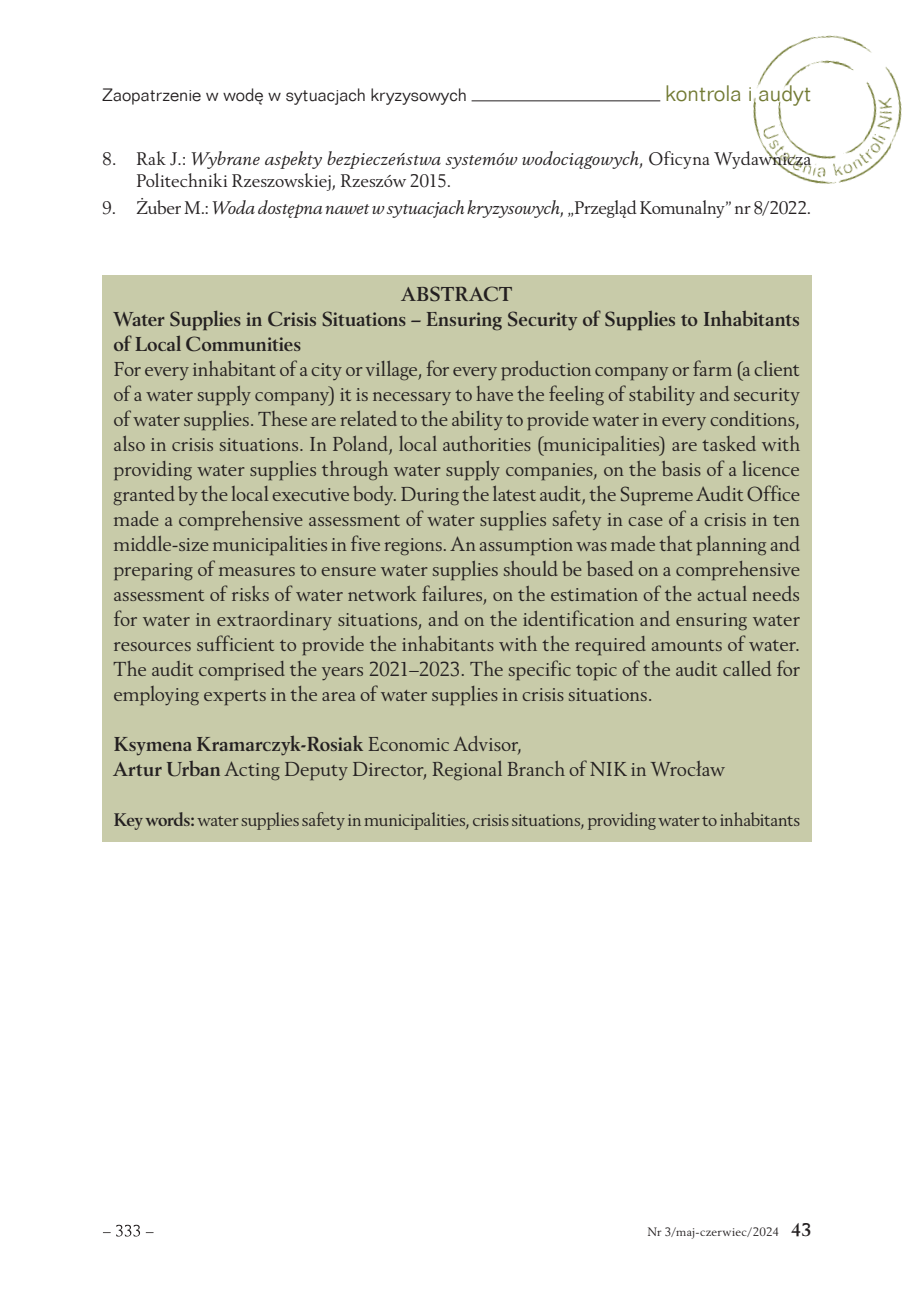
<style>
.page{position:relative;width:908px;height:1293px;background:#fff}
.page>*{position:absolute;margin:0;border:0;box-sizing:border-box;transform-origin:0 0}
.t1{font:300 21.8px "Folio TL";color:#727a34}
.t2{font:20px/25px "Revival 565 BT";letter-spacing:-.005em;color:#231f20;text-align:justify}
.t3{font:700 20px/25px "Revival 565 BT";letter-spacing:-.005em;color:#231f20}
.t4{font:18px/22px "Revival 565 BT";letter-spacing:-.015em;color:#231f20}
.t5{font:300 17.4px "Folio TL";color:#231f20}
.t6{font:12px "Revival 565 BT";letter-spacing:.02em;color:#231f20}
.s1{font-style:italic}
.s2{font-weight:700}
.s3{font-weight:700;font-size:18px}
</style>
<div class="page">
<img style="left:753px;top:35px;width:149px;height:149px">
<svg style="left:103px;top:1224px;width:51px;height:12px"></svg>
<hr style="left:471px;top:100px;width:189px;height:1px;background:#231f20">
<div style="left:102px;top:275px;width:709px;height:50px;background:#c8cba9"></div>
<div style="left:102px;top:288px;width:709px;height:79px;background:#c8cba9"></div>
<div style="left:102px;top:352px;width:709px;height:373px;background:#c8cba9"></div>
<div style="left:102px;top:723px;width:709px;height:42px;background:#c8cba9"></div>
<div style="left:102px;top:748px;width:709px;height:42px;background:#c8cba9"></div>
<div style="left:102px;top:790px;width:709px;height:52px;background:#c8cba9"></div>
<p class="t5" style="left:102px;top:83px;width:366px">Zaopatrzenie w wodę w sytuacjach kryzysowych</p>
<p class="t1" style="left:664px;top:79px;width:148px">kontrola i audyt</p>
<p class="t4" style="left:136px;top:148px;width:676px;text-indent:-34px">8. Rak J.: <span class="s1">Wybrane aspekty bezpieczeństwa systemów wodociągowych</span>, Oficyna Wydawnicza<br>Politechniki Rzeszowskiej, Rzeszów 2015.</p>
<p class="t4" style="left:102px;top:198px;width:710px">9. Żuber M.: <span class="s1">Woda dostępna nawet w sytuacjach kryzysowych</span>, „Przegląd Komunalny” nr 8/2022.</p>
<p class="t3" style="left:113px;top:282px;width:687px;text-indent:288px">ABSTRACT<br>Water Supplies in Crisis Situations – Ensuring Security of Supplies to Inhabitants of Local Communities</p>
<p class="t2" style="left:113px;top:357px;width:688px">For every inhabitant of a city or village, for every production company or farm (a client of a water supply company) it is necessary to have the feeling of stability and security of water supplies. These are related to the ability to provide water in every conditions, also in crisis situations. In Poland, local authorities (municipalities) are tasked with providing water supplies through water supply companies, on the basis of a licence granted by the local executive body. During the latest audit, the Supreme Audit Office made a comprehensive assessment of water supplies safety in case of a crisis in ten middle-size municipalities in five regions. An assumption was made that planning and preparing of measures to ensure water supplies should be based on a comprehensive assessment of risks of water network failures, on the estimation of the actual needs for water in extraordinary situations, and on the identification and ensuring water resources sufficient to provide the inhabitants with the required amounts of water.<br>The audit comprised the years 2021–2023. The specific topic of the audit called for employing experts in the area of water supplies in crisis situations.</p>
<p class="t2" style="left:113px;top:732px;width:612px"><span class="s2">Ksymena Kramarczyk-Rosiak</span> Economic Advisor,<br><span class="s2">Artur Urban</span> Acting Deputy Director, Regional Branch of NIK in Wrocław</p>
<p class="t4" style="left:113px;top:809px;width:688px"><span class="s2">Key words:</span> water supplies safety in municipalities, crisis situations, providing water to inhabitants</p>
<p class="t6" style="left:647px;top:1224px;width:166px">Nr 3/maj-czerwiec/2024 <span class="s3">43</span></p>
</div>
